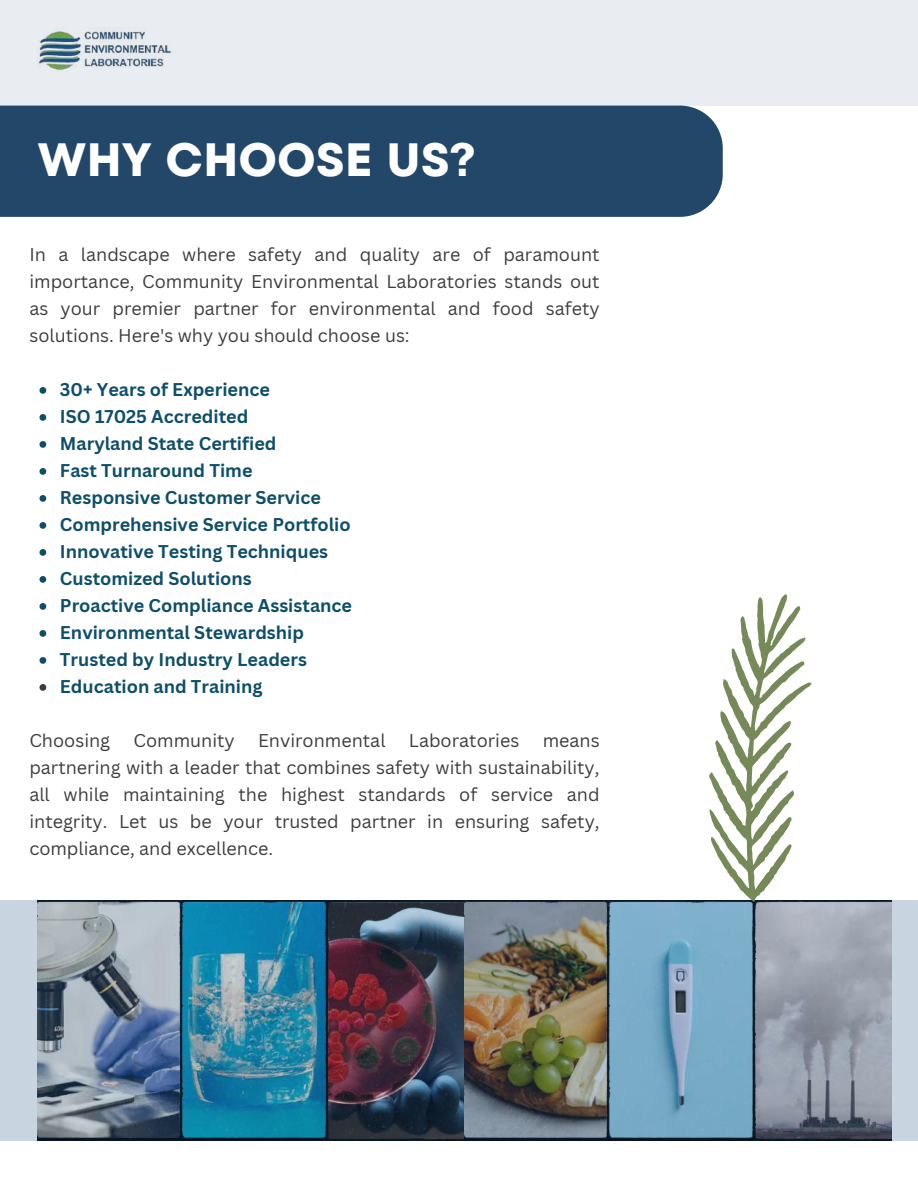
<style>
.page{position:relative;width:918px;height:1188px;background:#fff}
.page>*{position:absolute;margin:0;border:0;box-sizing:border-box;transform-origin:0 0}
.t1{font:700 46.5px "TT Fors";color:#fff}
.t2{font:18px/27px "Canva Sans";color:#3d3d3d;text-align:justify}
.t3{font:700 18px/27px "Canva Sans";color:#0d4e6a}
</style>
<div class="page">
<div style="left:0;top:106px;width:723px;height:111px;background:#234769"></div>
<img style="left:0;top:900px;width:918px;height:241px">
<svg style="left:708px;top:594px;width:104px;height:308px"></svg>
<svg style="left:40px;top:387px;width:6px;height:7px"></svg>
<svg style="left:40px;top:414px;width:6px;height:7px"></svg>
<svg style="left:40px;top:441px;width:6px;height:7px"></svg>
<svg style="left:40px;top:468px;width:6px;height:7px"></svg>
<svg style="left:40px;top:495px;width:6px;height:7px"></svg>
<svg style="left:40px;top:522px;width:6px;height:7px"></svg>
<svg style="left:40px;top:549px;width:6px;height:7px"></svg>
<svg style="left:40px;top:576px;width:6px;height:7px"></svg>
<svg style="left:40px;top:603px;width:6px;height:7px"></svg>
<svg style="left:40px;top:630px;width:6px;height:7px"></svg>
<svg style="left:40px;top:657px;width:6px;height:7px"></svg>
<svg style="left:40px;top:684px;width:6px;height:7px"></svg>
<div style="left:0;top:0;width:918px;height:106px;background:#e9ecf0"></div>
<h1 class="t1" style="left:38px;top:128px;width:440px">WHY CHOOSE US?</h1>
<p class="t2" style="left:29px;top:241px;width:572px">In a landscape where safety and quality are of paramount importance, Community Environmental Laboratories stands out as your premier partner for environmental and food safety solutions. Here's why you should choose us:</p>
<p class="t3" style="left:60px;top:376px;width:294px">30+ Years of Experience<br>ISO 17025 Accredited<br>Maryland State Certified<br>Fast Turnaround Time<br>Responsive Customer Service<br>Comprehensive Service Portfolio<br>Innovative Testing Techniques<br>Customized Solutions<br>Proactive Compliance Assistance<br>Environmental Stewardship<br>Trusted by Industry Leaders<br>Education and Training</p>
<p class="t2" style="left:29px;top:727px;width:82px">Choosing</p>
<p class="t2" style="left:133px;top:727px;width:103px">Community</p>
<p class="t2" style="left:258px;top:727px;width:129px">Environmental</p>
<p class="t2" style="left:409px;top:727px;width:112px">Laboratories</p>
<p class="t2" style="left:29px;top:727px;width:572px;text-indent:513px">means partnering with a leader that combines safety with sustainability, all while maintaining the highest standards of service and integrity. Let us be your trusted partner in ensuring safety, compliance, and excellence.</p>
</div>
